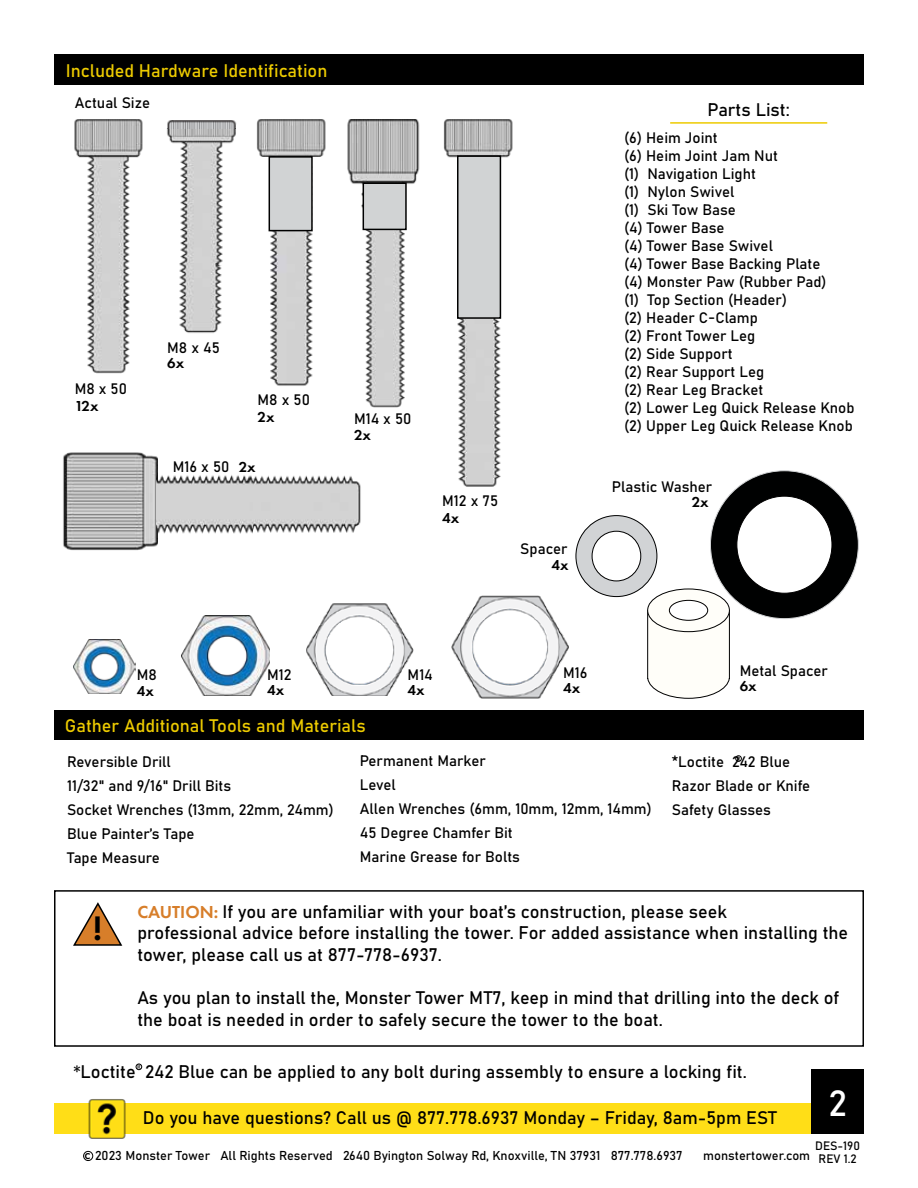
<style>
.page{position:relative;width:918px;height:1188px;background:#fff}
.page>*{position:absolute;margin:0;border:0;box-sizing:border-box;transform-origin:0 0}
.t1{font:36px "Bahnschrift";color:#fff}
.t2{font:600 35.4px "Futura PT";color:#000}
.t3{font:18px/21.6px "Bahnschrift";color:#000}
.t4{font:18px "Bahnschrift";color:#edcb00}
.t5{font:15px/18px "Bahnschrift";color:#000}
.t6{font:600 15px "Futura PT";color:#000}
.t7{font:12.75px "Bahnschrift";color:#000}
.t8{font:12px/12.9px "Bahnschrift";color:#000}
.t9{font:6px "Lucida Sans Unicode";color:#000}
.s1{font-family:"Futura PT";font-weight:600}
.s2{font-family:"Futura PT";font-weight:600;color:#d77e2a}
.s3{font-family:"Acumin Variable Concept"}
.s4{font-family:"Futura PT";font-weight:500;font-size:13.8px}
</style>
<div class="page">
<div style="left:54px;top:1103px;width:810px;height:31px;background:#ffde17"></div>
<div style="left:54px;top:54px;width:810px;height:31px;background:#000"></div>
<img style="left:88px;top:1099px;width:38px;height:40px">
<div style="left:83px;top:1151px;width:10px;height:10px;border:1px solid #000;border-radius:50%"></div>
<div style="left:812px;top:1069px;width:52px;height:65px;background:#000"></div>
<img style="left:362px;top:218px;width:45px;height:190px">
<hr style="left:670px;top:122px;width:157px;height:2px;background:#edcb00">
<div style="left:54px;top:711px;width:810px;height:29px;background:#000"></div>
<img style="left:182px;top:616px;width:88px;height:79px">
<img style="left:73px;top:640px;width:62px;height:54px">
<svg style="left:736px;top:756px;width:6px;height:6px"></svg>
<div style="left:54px;top:890px;width:810px;height:157px;border:2px solid #000"></div>
<svg style="left:73px;top:902px;width:50px;height:44px"></svg>
<svg style="left:136px;top:1064px;width:6px;height:6px"></svg>
<img style="left:307px;top:603px;width:106px;height:92px">
<img style="left:451px;top:595px;width:117px;height:103px">
<img style="left:74px;top:119px;width:69px;height:180px">
<img style="left:87px;top:299px;width:43px;height:75px">
<img style="left:167px;top:120px;width:70px;height:143px">
<img style="left:179px;top:263px;width:43px;height:70px">
<img style="left:256px;top:119px;width:70px;height:178px">
<img style="left:270px;top:297px;width:43px;height:89px">
<div style="left:269px;top:157px;width:43px;height:74px;background:#d1d3d4"></div>
<div style="left:269px;top:156px;width:44px;height:75px;border:2px solid #000"></div>
<img style="left:63px;top:452px;width:95px;height:99px">
<img style="left:347px;top:119px;width:73px;height:95px">
<div style="left:363px;top:183px;width:43px;height:46px;background:#d1d3d4"></div>
<div style="left:363px;top:182px;width:44px;height:48px;border:2px solid #000"></div>
<img style="left:443px;top:119px;width:70px;height:206px">
<img style="left:457px;top:325px;width:44px;height:162px">
<div style="left:458px;top:156px;width:42px;height:162px;background:#d1d3d4"></div>
<div style="left:457px;top:155px;width:44px;height:164px;border:2px solid #000"></div>
<div style="left:576px;top:516px;width:81px;height:81px;background:#d1d3d5;border-radius:50%"></div>
<div style="left:576px;top:515px;width:81px;height:82px;border:1px solid #000101;border-radius:50%"></div>
<div style="left:592px;top:531px;width:49px;height:50px;background:#fff;border-radius:50%"></div>
<div style="left:592px;top:531px;width:49px;height:50px;border:1px solid #000;border-radius:50%"></div>
<div style="left:710px;top:471px;width:148px;height:148px;background:#000101;border-radius:50%"></div>
<div style="left:737px;top:496px;width:95px;height:97px;background:#fff;border-radius:50%"></div>
<svg style="left:647px;top:614px;width:83px;height:85px"></svg>
<div style="left:648px;top:589px;width:81px;height:43px;background:#fffef9;border-radius:50%"></div>
<div style="left:647px;top:589px;width:83px;height:43px;border:1px solid #000101;border-radius:50%"></div>
<div style="left:669px;top:600px;width:39px;height:20px;background:#fff;border-radius:50%"></div>
<div style="left:669px;top:600px;width:39px;height:20px;border:1px solid #000;border-radius:50%"></div>
<img style="left:253px;top:475px;width:108px;height:58px">
<img style="left:156px;top:468px;width:97px;height:66px">
<p class="t4" style="left:66px;top:57px;width:263px">Included Hardware Identification</p>
<p class="t5" style="left:75px;top:93px;width:77px">Actual Size</p>
<p class="t5" style="left:75px;top:379px;width:54px">M8 x 50</p>
<p class="t6" style="left:75px;top:396px;width:25px">12x</p>
<p class="t5" style="left:167px;top:338px;width:54px">M8 x 45</p>
<p class="t6" style="left:167px;top:354px;width:19px">6x</p>
<p class="t5" style="left:258px;top:390px;width:54px">M8 x 50</p>
<p class="t6" style="left:258px;top:407px;width:19px">2x</p>
<p class="t5" style="left:173px;top:457px;width:84px">M16 x 50 <span class="s1">2x</span></p>
<p class="t5" style="left:354px;top:408px;width:59px">M14 x 50</p>
<p class="t6" style="left:354px;top:426px;width:19px">2x</p>
<p class="t5" style="left:442px;top:491px;width:57px">M12 x 75</p>
<p class="t6" style="left:442px;top:508px;width:19px">4x</p>
<p class="t5" style="left:520px;top:539px;width:49px">Spacer</p>
<p class="t6" style="left:551px;top:555px;width:19px">4x</p>
<p class="t3" style="left:708px;top:98px;width:84px">Parts List:</p>
<p class="t5" style="left:624px;top:128px;width:232px">(6) Heim Joint<br>(6) Heim Joint Jam Nut<br>(1) Navigation Light<br>(1) Nylon Swivel<br>(1) Ski Tow Base<br>(4) Tower Base<br>(4) Tower Base Swivel<br>(4) Tower Base Backing Plate<br>(4) Monster Paw (Rubber Pad)<br>(1) Top Section (Header)<br>(2) Header C-Clamp<br>(2) Front Tower Leg<br>(2) Side Support<br>(2) Rear Support Leg<br>(2) Rear Leg Bracket<br>(2) Lower Leg Quick Release Knob (2) Upper Leg Quick Release Knob</p>
<p class="t5" style="left:612px;top:476px;width:102px">Plastic Washer</p>
<p class="t6" style="left:692px;top:493px;width:19px">2x</p>
<p class="t5" style="left:137px;top:665px;width:22px">M8</p>
<p class="t6" style="left:137px;top:681px;width:19px">4x</p>
<p class="t5" style="left:267px;top:665px;width:26px">M12</p>
<p class="t6" style="left:267px;top:681px;width:19px">4x</p>
<p class="t5" style="left:408px;top:664px;width:27px">M14</p>
<p class="t6" style="left:408px;top:681px;width:19px">4x</p>
<p class="t5" style="left:563px;top:663px;width:26px">M16</p>
<p class="t6" style="left:563px;top:679px;width:19px">4x</p>
<p class="t5" style="left:740px;top:660px;width:90px">Metal Spacer</p>
<p class="t6" style="left:740px;top:677px;width:19px">6x</p>
<p class="t4" style="left:65px;top:712px;width:302px">Gather Additional Tools and Materials</p>
<p class="t5" style="left:67px;top:748px;width:268px;line-height:24px">Reversible Drill<br>11/32" and 9/16" Drill Bits<br>Socket Wrenches (13mm, 22mm, 24mm)<br>Blue Painter’s Tape<br>Tape Measure</p>
<p class="t5" style="left:360px;top:748px;width:294px;line-height:24px">Permanent Marker<br>Level<br>Allen Wrenches (6mm, 10mm, 12mm, 14mm)<br>45 Degree Chamfer Bit<br>Marine Grease for Bolts</p>
<p class="t5" style="left:672px;top:748px;width:140px;line-height:24px">*Loctite 242 Blue<br>Razor Blade or Knife<br>Safety Glasses</p>
<p class="t9" style="left:737px;top:754px;width:5px">R</p>
<h2 class="t2" style="left:93px;top:906px;width:10px">!</h2>
<p class="t3" style="left:137px;top:899px;width:712px"><span class="s2">CAUTION:</span> If you are unfamiliar with your boat’s construction, please seek<br>professional advice before installing the tower. For added assistance when installing the tower, please call us at 877-778-6937.</p>
<p class="t3" style="left:137px;top:986px;width:703px">As you plan to install the, Monster Tower MT7, keep in mind that drilling into the deck of the boat is needed in order to safely secure the tower to the boat.</p>
<p class="t9" style="left:137px;top:1062px;width:5px">R</p>
<p class="t3" style="left:73px;top:1060px;width:675px"><span class="s3">*</span>Loctite 242 Blue can be applied to any bolt during assembly to ensure a locking fit.</p>
<h1 class="t1" style="left:828px;top:1076px;width:20px">2</h1>
<p class="t3" style="left:143px;top:1105px;width:635px">Do you have questions? Call us @ 877.778.6937 Monday – Friday, 8am-5pm EST</p>
<p class="t7" style="left:85px;top:1146px;width:600px"><span class="s4">c</span> 2023 Monster Tower All Rights Reserved 2640 Byington Solway Rd, Knoxville, TN 37931 877.778.6937</p>
<p class="t7" style="left:703px;top:1146px;width:108px">monstertower.com</p>
<p class="t8" style="left:815px;top:1139px;width:46px">DES-190<br>REV 1.2</p>
</div>
